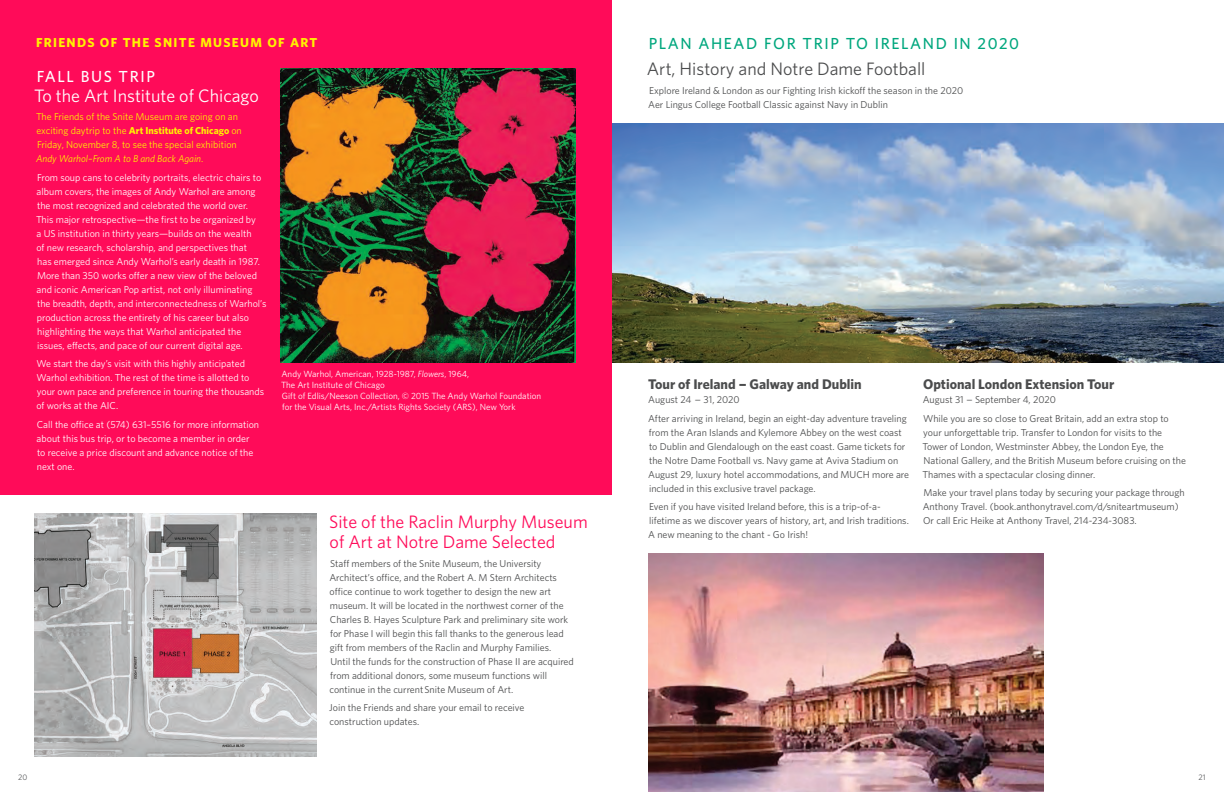
<style>
.page{position:relative;width:1224px;height:792px;background:#fff}
.page>*{position:absolute;margin:0;border:0;box-sizing:border-box;transform-origin:0 0}
.t1{font:18px/20px "Whitney HTF";color:#ff0b59}
.t2{font:18px "Whitney HTF";color:#4b4c4d}
.t3{font:18px "Whitney HTF";color:#fff}
.t4{font:500 16px "Whitney HTF";letter-spacing:.1em;color:#00a77e}
.t5{font:500 16px "Whitney HTF";letter-spacing:.1em;color:#fff}
.t6{font:700 14px "Whitney HTF";color:#4b4c4d}
.Section_Titles{font:700 13px "Whitney HTF";letter-spacing:.1em;color:#fff101}
.t7{font:10px/14px "Whitney HTF";color:#4b4c4d}
.t8{font:10px/14px "Whitney HTF";color:#fff}
.t9{font:10px/14px "Whitney HTF";color:#fff101}
.t10{font:9px/10.8px "Whitney HTF";color:#fff}
.t11{font:8px "Whitney HTF";color:#57585a}
.s1{font-weight:700}
.s2{font-style:italic}
</style>
<div class="page">
<div style="left:0;top:0;width:612px;height:495px;background:#ff0b59"></div>
<img style="left:281px;top:69px;width:295px;height:294px">
<img style="left:612px;top:123px;width:612px;height:239px">
<img style="left:648px;top:554px;width:396px;height:238px">
<img style="left:34px;top:513px;width:283px;height:244px">
<p class="Section_Titles" style="left:36px;top:34px;width:283px">FRIENDS OF THE SNITE MUSEUM OF ART</p>
<p class="t5" style="left:37px;top:67px;width:120px">FALL BUS TRIP</p>
<p class="t3" style="left:34px;top:85px;width:226px">To the Art Institute of Chicago</p>
<p class="t9" style="left:36px;top:110px;width:207px">The Friends of the Snite Museum are going on an exciting daytrip to the <span class="s1">Art Institute of Chicago</span> on Friday, November 8, to see the special exhibition <span class="s2">Andy Warhol–From A to B and Back Again</span>.</p>
<p class="t8" style="left:36px;top:170px;width:232px">From soup cans to celebrity portraits, electric chairs to album covers, the images of Andy Warhol are among the most recognized and celebrated the world over.<br>This major retrospective—the first to be organized by<br>a US institution in thirty years—builds on the wealth<br>of new research, scholarship, and perspectives that<br>has emerged since Andy Warhol’s early death in 1987.<br>More than 350 works offer a new view of the beloved and iconic American Pop artist, not only illuminating the breadth, depth, and interconnectedness of Warhol’s production across the entirety of his career but also highlighting the ways that Warhol anticipated the issues, effects, and pace of our current digital age.</p>
<p class="t8" style="left:36px;top:357px;width:229px">We start the day’s visit with this highly anticipated Warhol exhibition. The rest of the time is allotted to your own pace and preference in touring the thousands of works at the AIC.</p>
<p class="t8" style="left:37px;top:417px;width:224px">Call the office at (574) 631–5516 for more information about this bus trip, or to become a member in order to receive a price discount and advance notice of the next one.</p>
<p class="t10" style="left:281px;top:369px;width:190px">Andy Warhol, American, 1928-1987, <span class="s2">Flowers</span>, 1964,<br>The Art Institute of Chicago</p>
<p class="t10" style="left:282px;top:390px;width:261px">Gift of Edlis/Neeson Collection, © 2015 The Andy Warhol Foundation for the Visual Arts, Inc./Artists Rights Society (ARS), New York</p>
<p class="t1" style="left:329px;top:512px;width:260px">Site of the Raclin Murphy Museum of Art at Notre Dame Selected</p>
<p class="t7" style="left:329px;top:556px;width:246px">Staff members of the Snite Museum, the University Architect’s office, and the Robert A. M Stern Architects office continue to work together to design the new art museum. It will be located in the northwest corner of the Charles B. Hayes Sculpture Park and preliminary site work for Phase I will begin this fall thanks to the generous lead gift from members of the Raclin and Murphy Families.<br>Until the funds for the construction of Phase II are acquired from additional donors, some museum functions will continue in the current Snite Museum of Art.</p>
<p class="t7" style="left:329px;top:700px;width:197px">Join the Friends and share your email to receive construction updates.</p>
<p class="t4" style="left:649px;top:34px;width:372px">PLAN AHEAD FOR TRIP TO IRELAND IN 2020</p>
<p class="t2" style="left:647px;top:58px;width:280px">Art, History and Notre Dame Football</p>
<p class="t7" style="left:648px;top:83px;width:317px">Explore Ireland &amp; London as our Fighting Irish kickoff the season in the 2020<br>Aer Lingus College Football Classic against Navy in Dublin</p>
<p class="t6" style="left:648px;top:376px;width:215px">Tour of Ireland – Galway and Dublin</p>
<p class="t7" style="left:648px;top:393px;width:93px">August 24 – 31, 2020</p>
<p class="t7" style="left:648px;top:411px;width:262px">After arriving in Ireland, begin an eight-day adventure traveling from the Aran Islands and Kylemore Abbey on the west coast to Dublin and Glendalough on the east coast. Game tickets for the Notre Dame Football vs. Navy game at Aviva Stadium on August 29, luxury hotel accommodations, and MUCH more are included in this exclusive travel package.</p>
<p class="t7" style="left:648px;top:500px;width:262px">Even if you have visited Ireland before, this is a trip-of-a&shy;lifetime as we discover years of history, art, and Irish traditions.<br>A new meaning to the chant - Go Irish!</p>
<p class="t6" style="left:923px;top:376px;width:193px">Optional London Extension Tour</p>
<p class="t7" style="left:923px;top:393px;width:135px">August 31 – September 4, 2020</p>
<p class="t7" style="left:923px;top:411px;width:265px">While you are so close to Great Britain, add an extra stop to your unforgettable trip. Transfer to London for visits to the Tower of London, Westminster Abbey, the London Eye, the National Gallery, and the British Museum before cruising on the Thames with a spectacular closing dinner.</p>
<p class="t7" style="left:923px;top:486px;width:264px">Make your travel plans today by securing your package through<br>Anthony Travel. (book.anthonytravel.com/d/sniteartmuseum)<br>Or call Eric Heike at Anthony Travel, 214-234-3083.</p>
<p class="t11" style="left:18px;top:772px;width:11px">20</p>
<p class="t11" style="left:1199px;top:772px;width:9px">21</p>
</div>
